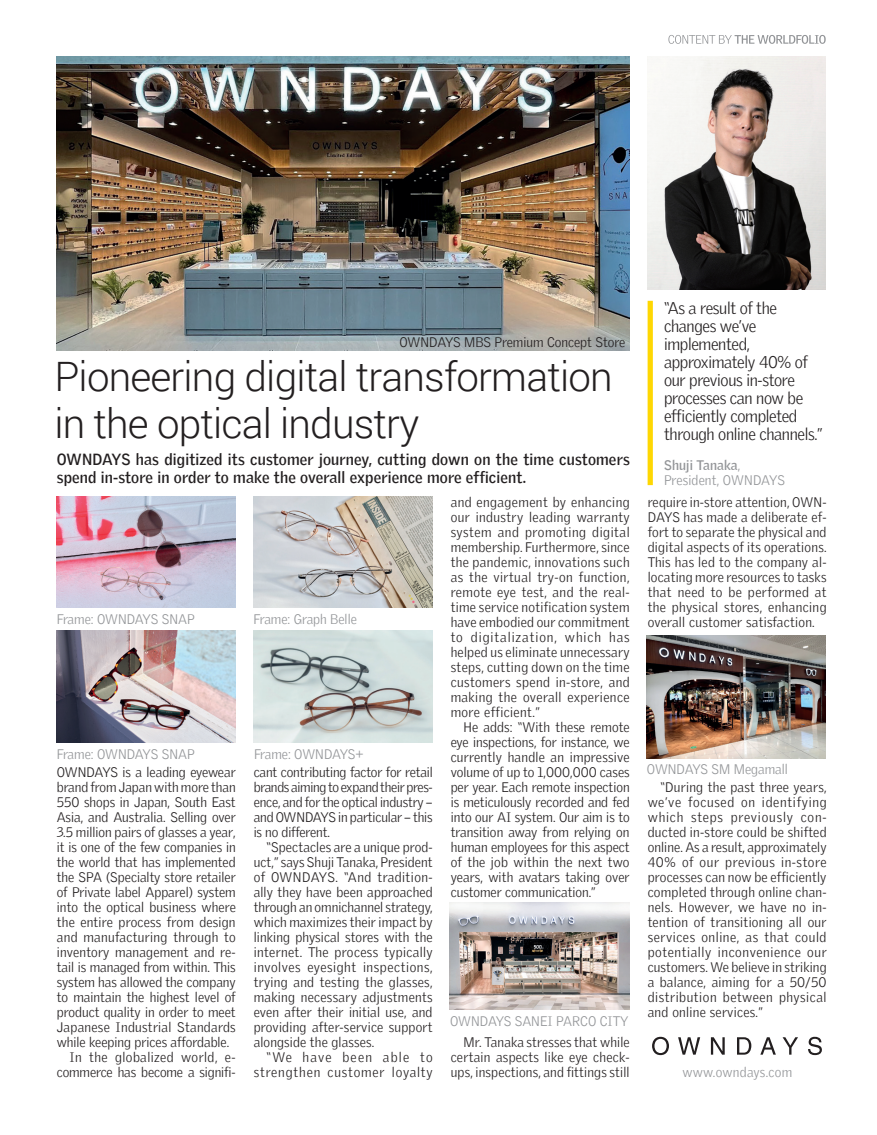
<style>
.page{position:relative;width:877px;height:1135px;background:#fff}
.page>*{position:absolute;margin:0;border:0;box-sizing:border-box;transform-origin:0 0}
.t1{font:300 40.5px/46.5px "Roboto";letter-spacing:-.02em;color:#231f20}
.t2{font:300 16.5px/18px "Griffith Gothic";letter-spacing:-.02em;color:#231f20}
.t3{font:700 15.75px/18px "Griffith Gothic";letter-spacing:.01em;color:#231f20}
.t4{font:300 13.5px/15px "Griffith Gothic";color:#231f20;text-align:justify}
.t5{font:300 13.5px/15px "Griffith Gothic";color:#939598}
.t6{font:300 13.5px/15px "Griffith Gothic";letter-spacing:.06em;color:#231f20;text-align:right}
.t7{font:300 13.5px "Griffith Gothic";letter-spacing:.02em;color:#231f20}
.t8{font:300 13.5px "Griffith Gothic";letter-spacing:.025em;color:#231f20}
.t9{font:300 13.5px "Griffith Gothic";letter-spacing:.035em;color:#231f20}
.t10{font:300 13.5px "Griffith Gothic";letter-spacing:-.02em;color:#939598}
.s1{font-weight:700}
</style>
<div class="page">
<svg style="left:668px;top:35px;width:157px;height:9px"></svg>
<img style="left:57px;top:57px;width:572px;height:293px">
<div style="left:647px;top:301px;width:6px;height:184px;background:#fed702"></div>
<img style="left:647px;top:57px;width:178px;height:232px">
<img style="left:646px;top:635px;width:179px;height:123px">
<img style="left:56px;top:496px;width:179px;height:111px">
<img style="left:253px;top:496px;width:179px;height:111px">
<img style="left:56px;top:630px;width:179px;height:112px">
<img style="left:254px;top:630px;width:179px;height:112px">
<svg style="left:652px;top:1036px;width:17px;height:19px"></svg>
<svg style="left:678px;top:1037px;width:22px;height:17px"></svg>
<svg style="left:711px;top:1037px;width:13px;height:17px"></svg>
<svg style="left:737px;top:1037px;width:14px;height:17px"></svg>
<svg style="left:760px;top:1037px;width:16px;height:17px"></svg>
<svg style="left:782px;top:1037px;width:16px;height:17px"></svg>
<svg style="left:808px;top:1036px;width:14px;height:19px"></svg>
<img style="left:450px;top:902px;width:179px;height:107px">
<p class="t4" style="left:399px;top:334px;width:227px">OWNDAYS MBS Premium Concept Store</p>
<h1 class="t1" style="left:54px;top:352px;width:560px">Pioneering digital transformation in the optical industry</h1>
<p class="t3" style="left:57px;top:450px;width:574px">OWNDAYS has digitized its customer journey, cutting down on the time customers spend in-store in order to make the overall experience more efficient.</p>
<p class="t5" style="left:57px;top:611px;width:139px">Frame: OWNDAYS SNAP</p>
<p class="t5" style="left:253px;top:611px;width:105px">Frame: Graph Belle</p>
<p class="t5" style="left:57px;top:746px;width:139px">Frame: OWNDAYS SNAP</p>
<p class="t10" style="left:254px;top:745px;width:111px">Frame: OWNDAYS+</p>
<p class="t4" style="left:57px;top:764px;width:180px">OWNDAYS is a leading eyewear</p>
<p class="t4" style="left:57px;top:779px;width:180px">brand from Japan with more than</p>
<p class="t4" style="left:57px;top:794px;width:180px">550 shops in Japan, South East</p>
<p class="t4" style="left:57px;top:809px;width:180px">Asia, and Australia. Selling over</p>
<p class="t4" style="left:57px;top:824px;width:180px">3.5 million pairs of glasses a year,</p>
<p class="t4" style="left:57px;top:839px;width:180px">it is one of the few companies in</p>
<p class="t4" style="left:57px;top:854px;width:180px">the world that has implemented</p>
<p class="t4" style="left:57px;top:869px;width:180px">the SPA (Specialty store retailer</p>
<p class="t4" style="left:57px;top:884px;width:180px">of Private label Apparel) system</p>
<p class="t4" style="left:57px;top:899px;width:180px">into the optical business where</p>
<p class="t4" style="left:57px;top:914px;width:180px">the entire process from design</p>
<p class="t8" style="left:57px;top:929px;width:181px">and manufacturing through to</p>
<p class="t4" style="left:57px;top:944px;width:180px">inventory management and re-</p>
<p class="t4" style="left:57px;top:959px;width:180px">tail is managed from within. This</p>
<p class="t4" style="left:57px;top:974px;width:180px">system has allowed the company</p>
<p class="t4" style="left:57px;top:989px;width:180px">to maintain the highest level of</p>
<p class="t4" style="left:57px;top:1004px;width:180px">product quality in order to meet</p>
<p class="t7" style="left:57px;top:1019px;width:180px">Japanese Industrial Standards</p>
<p class="t4" style="left:57px;top:1034px;width:174px">while keeping prices affordable.</p>
<p class="t9" style="left:70px;top:1049px;width:168px">In the globalized world, e-</p>
<p class="t4" style="left:57px;top:1064px;width:180px">commerce has become a signifi-</p>
<p class="t4" style="left:254px;top:764px;width:180px">cant contributing factor for retail brands aiming to expand their pres&shy;ence, and for the optical industry – and OWNDAYS in particular – this is no different.</p>
<p class="t4" style="left:254px;top:839px;width:180px;text-indent:13px">“Spectacles are a unique prod&shy;uct,” says Shuji Tanaka, President of OWNDAYS. “And tradition&shy;ally they have been approached through an omnichannel strategy, which maximizes their impact by linking physical stores with the internet. The process typically involves eyesight inspections, trying and testing the glasses, making necessary adjustments even after their initial use, and providing after-service support alongside the glasses.</p>
<p class="t6" style="left:254px;top:1049px;width:180px">“We have been able to strengthen customer loyalty</p>
<p class="t4" style="left:451px;top:494px;width:180px">and engagement by enhancing our industry leading warranty system and promoting digital membership. Furthermore, since the pandemic, innovations such as the virtual try-on function, remote eye test, and the real&shy;time service notification system have embodied our commitment to digitalization, which has helped us eliminate unnecessary steps, cutting down on the time customers spend in-store, and making the overall experience more efficient.”</p>
<p class="t4" style="left:451px;top:719px;width:180px;text-indent:13px">He adds: “With these remote eye inspections, for instance, we currently handle an impressive volume of up to 1,000,000 cases per year. Each remote inspection is meticulously recorded and fed into our AI system. Our aim is to transition away from relying on human employees for this aspect of the job within the next two years, with avatars taking over customer communication.”</p>
<p class="t5" style="left:450px;top:1013px;width:175px">OWNDAYS SANEI PARCO CITY︎</p>
<p class="t4" style="left:451px;top:1034px;width:180px;text-indent:13px">Mr. Tanaka stresses that while certain aspects like eye check&shy;ups, inspections, and fittings still</p>
<p class="t2" style="left:664px;top:299px;width:160px">“As a result of the changes we’ve implemented, approximately 40% of our previous in-store processes can now be efficiently completed through online channels.”</p>
<p class="t5" style="left:664px;top:457px;width:122px"><span class="s1">Shuji Tanaka</span>,<br>President, OWNDAYS</p>
<p class="t4" style="left:647px;top:494px;width:180px">require in-store attention, OWN-DAYS has made a deliberate ef&shy;fort to separate the physical and digital aspects of its operations.<br>This has led to the company al&shy;locating more resources to tasks that need to be performed at the physical stores, enhancing overall customer satisfaction.</p>
<p class="t5" style="left:647px;top:761px;width:142px">OWNDAYS SM Megamall</p>
<p class="t4" style="left:647px;top:779px;width:180px;text-indent:13px">“During the past three years, we’ve focused on identifying which steps previously con&shy;ducted in-store could be shifted online. As a result, approximately 40% of our previous in-store processes can now be efficiently completed through online chan&shy;nels. However, we have no in&shy;tention of transitioning all our services online, as that could potentially inconvenience our customers. We believe in striking a balance, aiming for a 50/50 distribution between physical and online services.”</p>
<p class="t5" style="left:682px;top:1063px;width:111px">www.owndays.com</p>
</div>
